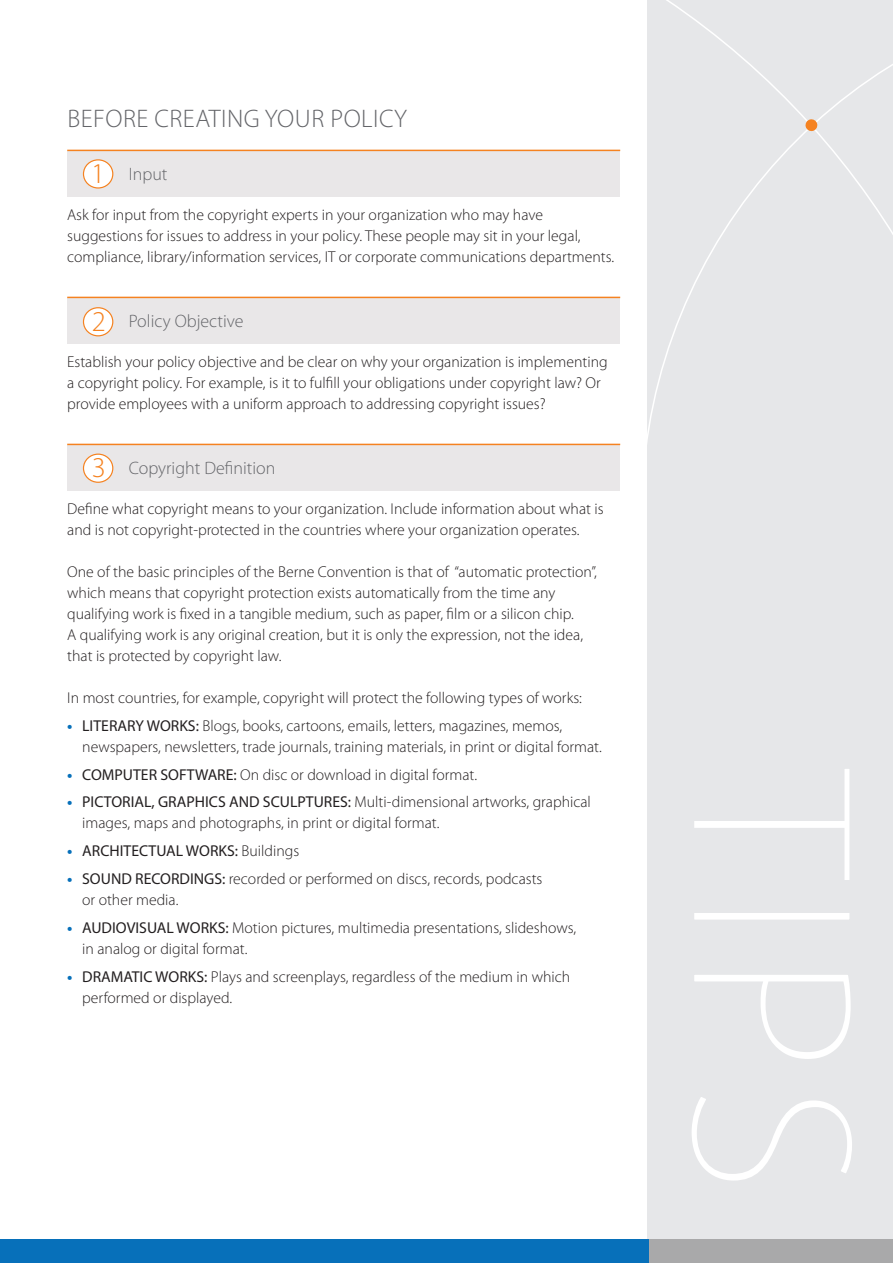
<style>
.page{position:relative;width:893px;height:1263px;background:#fff}
.page>*{position:absolute;margin:0;border:0;box-sizing:border-box;transform-origin:0 0}
.basic_body{font:300 28.8px "Myriad Pro";color:#f58220}
.Large_headline{font:300 25.5px "Myriad Pro";letter-spacing:.02em;color:#646569}
.Head_w_rule_and_back{font:300 18px "Myriad Pro";color:#646569}
.basic_body-2{font:300 15.75px/21px "Myriad Pro";color:#231f20}
.t1{font:15.75px "Myriad Pro";color:#231f20}
.s1{font-weight:700;color:#0770ba}
.s2{font-weight:400}
.s3{font-weight:300}
</style>
<div class="page">
<div style="left:647px;top:0;width:246px;height:1263px;background:#e6e7e9"></div>
<svg style="left:647px;top:0;width:246px;height:442px"></svg>
<svg style="left:805px;top:119px;width:13px;height:13px"></svg>
<div style="left:67px;top:151px;width:553px;height:45px;background:#e9e7e8"></div>
<hr style="left:67px;top:150px;width:553px;height:1px;background:#f58220">
<div style="left:67px;top:298px;width:553px;height:45px;background:#e9e7e8"></div>
<hr style="left:67px;top:297px;width:553px;height:1px;background:#f58220">
<div style="left:67px;top:445px;width:553px;height:45px;background:#e9e7e8"></div>
<hr style="left:67px;top:444px;width:553px;height:1px;background:#f58220">
<div style="left:83px;top:160px;width:30px;height:28px;background:#fff;border-radius:50%"></div>
<div style="left:83px;top:159px;width:30px;height:30px;border:1px solid #f58220;border-radius:50%"></div>
<div style="left:83px;top:308px;width:30px;height:28px;background:#fff;border-radius:50%"></div>
<div style="left:83px;top:307px;width:30px;height:29px;border:1px solid #f58220;border-radius:50%"></div>
<div style="left:83px;top:454px;width:30px;height:28px;background:#fff;border-radius:50%"></div>
<div style="left:83px;top:453px;width:30px;height:30px;border:1px solid #f58220;border-radius:50%"></div>
<svg style="left:692px;top:769px;width:160px;height:412px"></svg>
<div style="left:649px;top:1239px;width:244px;height:24px;background:#a9a9aa"></div>
<div style="left:0;top:1239px;width:649px;height:24px;background:#0770ba"></div>
<p class="Large_headline" style="left:67px;top:103px;width:341px">BEFORE CREATING YOUR POLICY</p>
<p class="basic_body" style="left:91px;top:156px;width:16px">1</p>
<p class="Head_w_rule_and_back" style="left:129px;top:163px;width:40px">Input</p>
<p class="basic_body-2" style="left:67px;top:204px;width:548px">Ask for input from the copyright experts in your organization who may have suggestions for issues to address in your policy. These people may sit in your legal, compliance, library/information services, IT or corporate communications departments.</p>
<p class="basic_body" style="left:92px;top:304px;width:16px">2</p>
<p class="Head_w_rule_and_back" style="left:129px;top:310px;width:116px">Policy Objective</p>
<p class="basic_body-2" style="left:67px;top:351px;width:542px">Establish your policy objective and be clear on why your organization is implementing a copyright policy. For example, is it to fulfill your obligations under copyright law? Or provide employees with a uniform approach to addressing copyright issues?</p>
<p class="basic_body" style="left:92px;top:450px;width:16px">3</p>
<p class="Head_w_rule_and_back" style="left:129px;top:457px;width:148px">Copyright Definition</p>
<p class="basic_body-2" style="left:67px;top:498px;width:538px">Define what copyright means to your organization. Include information about what is and is not copyright-protected in the countries where your organization operates.</p>
<p class="basic_body-2" style="left:67px;top:561px;width:531px">One of the basic principles of the Berne Convention is that of “automatic protection”, which means that copyright protection exists automatically from the time any qualifying work is fixed in a tangible medium, such as paper, film or a silicon chip.<br>A qualifying work is any original creation, but it is only the expression, not the idea, that is protected by copyright law.</p>
<p class="basic_body-2" style="left:67px;top:687px;width:516px">In most countries, for example, copyright will protect the following types of works:</p>
<p class="basic_body-2" style="left:82px;top:715px;width:521px;text-indent:-15px"><span class="s1">•</span> <span class="s2">LITERARY WORKS:</span> Blogs, books, cartoons, emails, letters, magazines, memos, newspapers, newsletters, trade journals, training materials, in print or digital format.</p>
<p class="basic_body-2" style="left:67px;top:764px;width:411px"><span class="s1">•</span> <span class="s2">COMPUTER SOFTWARE:</span> On disc or download in digital format.</p>
<p class="basic_body-2" style="left:82px;top:791px;width:510px;text-indent:-15px"><span class="s1">•</span> <span class="s2">PICTORIAL, GRAPHICS AND SCULPTURES:</span> Multi-dimensional artworks, graphical images, maps and photographs, in print or digital format.</p>
<p class="t1" style="left:67px;top:842px;width:234px"><span class="s1">•</span> ARCHITECTUAL WORKS: <span class="s3">Buildings</span></p>
<p class="basic_body-2" style="left:82px;top:868px;width:462px;text-indent:-15px"><span class="s1">•</span> <span class="s2">SOUND RECORDINGS:</span> recorded or performed on discs, records, podcasts or other media.</p>
<p class="basic_body-2" style="left:82px;top:917px;width:496px;text-indent:-15px"><span class="s1">•</span> <span class="s2">AUDIOVISUAL WORKS:</span> Motion pictures, multimedia presentations, slideshows, in analog or digital format.</p>
<p class="basic_body-2" style="left:82px;top:965px;width:490px;text-indent:-15px"><span class="s1">•</span> <span class="s2">DRAMATIC WORKS:</span> Plays and screenplays, regardless of the medium in which performed or displayed.</p>
</div>
